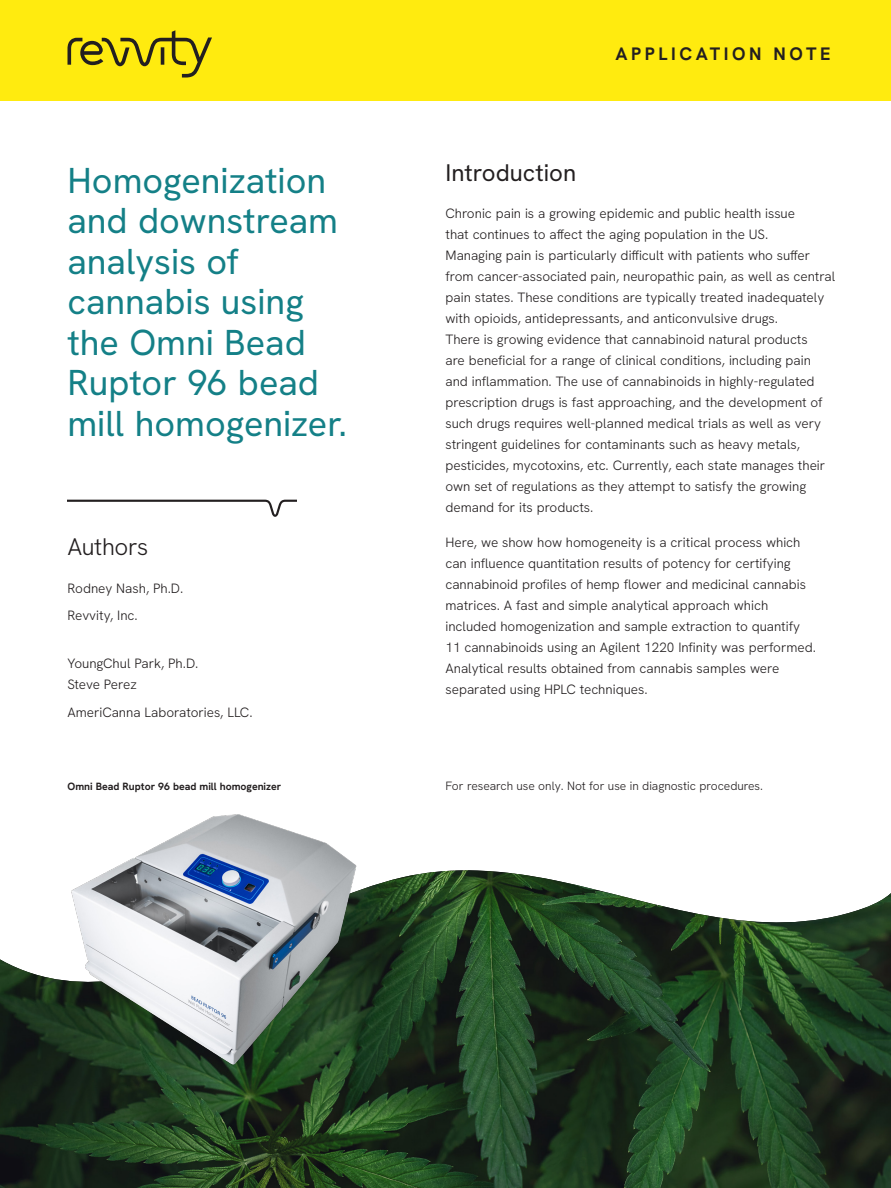
<style>
.page{position:relative;width:891px;height:1188px;background:#fff}
.page>*{position:absolute;margin:0;border:0;box-sizing:border-box;transform-origin:0 0}
.Intro_Head{font:36px/40.5px "Hanken Grotesk";color:#148087}
.Intro_subhead{font:24px "Hanken Grotesk";color:#231f20}
.Key_Author_HD{font:300 24px "Hanken Grotesk";letter-spacing:-.015em;color:#231f20}
.t1{font:700 18px "Hanken Grotesk";letter-spacing:.2em;color:#231f20}
.Body_Copy{font:300 13.5px/21px "Hanken Grotesk";color:#231f20}
.Body_Copy-2{font:300 12px "Hanken Grotesk";letter-spacing:-.005em;color:#231f20}
.t2{font:700 10.5px "Hanken Grotesk";color:#231f20}
</style>
<div class="page">
<div style="left:0;top:0;width:891px;height:101px;background:#ffeb0f"></div>
<svg style="left:68px;top:30px;width:144px;height:48px"></svg>
<img style="left:0;top:870px;width:891px;height:318px">
<svg style="left:68px;top:500px;width:229px;height:17px"></svg>
<img style="left:68px;top:814px;width:291px;height:255px">
<p class="Intro_Head" style="left:68px;top:159px;width:281px">Homogenization and downstream analysis of cannabis using the Omni Bead<br>Ruptor 96 bead mill homogenizer.</p>
<p class="Key_Author_HD" style="left:68px;top:531px;width:82px">Authors</p>
<p class="Body_Copy" style="left:68px;top:577px;width:117px">Rodney Nash, Ph.D.</p>
<p class="Body_Copy" style="left:68px;top:605px;width:72px">Revvity, Inc.</p>
<p class="Body_Copy" style="left:68px;top:653px;width:132px">YoungChul Park, Ph.D.<br>Steve Perez</p>
<p class="Body_Copy" style="left:68px;top:702px;width:187px">AmeriCanna Laboratories, LLC.</p>
<h3 class="t1" style="left:615px;top:43px;width:217px">APPLICATION NOTE</h3>
<p class="Intro_subhead" style="left:446px;top:157px;width:132px">Introduction</p>
<p class="Body_Copy" style="left:446px;top:203px;width:391px">Chronic pain is a growing epidemic and public health issue<br>that continues to affect the aging population in the US.<br>Managing pain is particularly difficult with patients who suffer from cancer-associated pain, neuropathic pain, as well as central pain states. These conditions are typically treated inadequately with opioids, antidepressants, and anticonvulsive drugs.<br>There is growing evidence that cannabinoid natural products<br>are beneficial for a range of clinical conditions, including pain and inflammation. The use of cannabinoids in highly-regulated prescription drugs is fast approaching, and the development of such drugs requires well-planned medical trials as well as very stringent guidelines for contaminants such as heavy metals, pesticides, mycotoxins, etc. Currently, each state manages their own set of regulations as they attempt to satisfy the growing demand for its products.</p>
<p class="Body_Copy" style="left:446px;top:531px;width:372px">Here, we show how homogeneity is a critical process which can influence quantitation results of potency for certifying cannabinoid profiles of hemp flower and medicinal cannabis matrices. A fast and simple analytical approach which included homogenization and sample extraction to quantify 11 cannabinoids using an Agilent 1220 Infinity was performed.<br>Analytical results obtained from cannabis samples were separated using HPLC techniques.</p>
<p class="t2" style="left:68px;top:780px;width:215px">Omni Bead Ruptor 96 bead mill homogenizer</p>
<p class="Body_Copy-2" style="left:446px;top:779px;width:319px">For research use only. Not for use in diagnostic procedures.</p>
</div>
